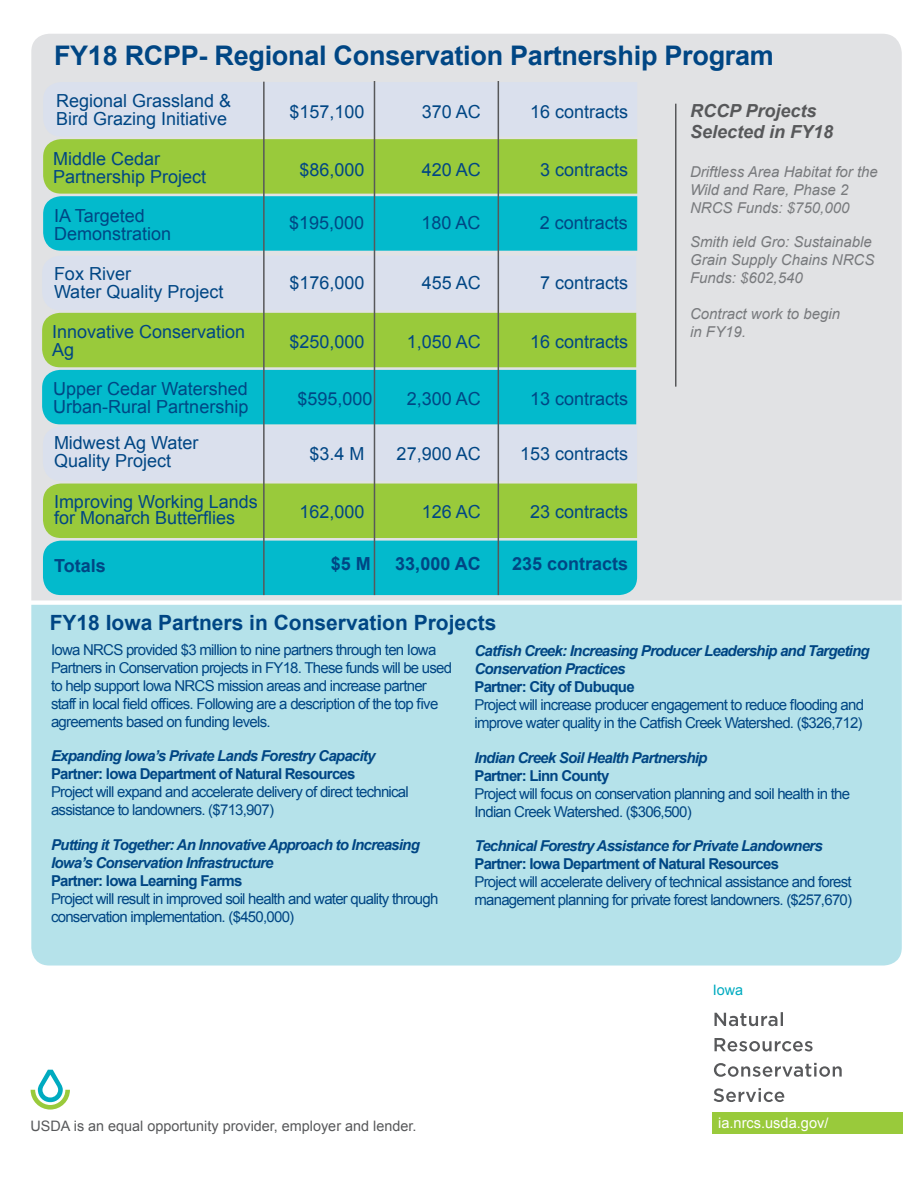
<style>
.page{position:relative;width:918px;height:1188px;background:#fff}
.page>*{position:absolute;margin:0;border:0;box-sizing:border-box;transform-origin:0 0}
.t1{font:700 27px "Arial";letter-spacing:-.01em;color:#004684}
.t2{font:700 21px "Arial";color:#004684}
.thin_table_labels{font:18px/18px "Arial";color:#004684}
.thin_table_labels-2{font:700 18px "Arial";color:#004684}
.Body_Text{font:italic 700 18px/21px "Arial";color:#57585a}
.Body_Text-2{font:15px/18px "Arial";letter-spacing:-.05em;color:#004684}
.Body_Text-3{font:italic 15px/18px "Arial";color:#787a7d}
.t3{font:14.55px "Arial";color:#fff}
.t4{font:14.4px "Arial";color:#57585a}
.t5{font:14.4px "Arial";color:#00abc0}
.s1{font-weight:700;font-style:italic}
.s2{font-weight:700}
</style>
<div class="page">
<div style="left:713px;top:1112px;width:190px;height:22px;background:#99ca3b"></div>
<svg style="left:714px;top:1088px;width:70px;height:14px"></svg>
<svg style="left:714px;top:1063px;width:128px;height:14px"></svg>
<svg style="left:715px;top:1038px;width:98px;height:14px"></svg>
<svg style="left:715px;top:1012px;width:68px;height:14px"></svg>
<svg style="left:31px;top:1070px;width:39px;height:40px"></svg>
<div style="left:31px;top:605px;width:871px;height:361px;background:#b5e2ea"></div>
<div style="left:31px;top:34px;width:871px;height:566px;background:#e1e2e4"></div>
<hr style="left:675px;top:104px;width:1px;height:283px;background:#57585a">
<svg style="left:42px;top:82px;width:595px;height:513px;background:#81cca9"></svg>
<hr style="left:263px;top:82px;width:2px;height:513px;background:#57585a">
<hr style="left:374px;top:81px;width:1px;height:514px;background:#57585a">
<hr style="left:498px;top:81px;width:1px;height:514px;background:#57585a">
<p class="t1" style="left:54px;top:37px;width:721px">FY18 RCPP- Regional Conservation Partnership Program</p>
<p class="Body_Text" style="left:690px;top:101px;width:145px">RCCP Projects<br>Selected in FY18</p>
<p class="Body_Text-3" style="left:690px;top:163px;width:189px">Driftless Area Habitat for the<br>Wild and Rare, Phase 2<br>NRCS Funds: $750,000</p>
<p class="Body_Text-3" style="left:690px;top:233px;width:186px">Smith ield Gro: Sustainable<br>Grain Supply Chains NRCS<br>Funds: $602,540</p>
<p class="Body_Text-3" style="left:690px;top:305px;width:152px">Contract work to begin in FY19.</p>
<p class="thin_table_labels" style="left:56px;top:92px;width:177px">Regional Grassland &amp;<br>Bird Grazing Initiative</p>
<p class="thin_table_labels" style="left:53px;top:150px;width:155px">Middle Cedar<br>Partnership Project</p>
<p class="thin_table_labels" style="left:289px;top:103px;width:77px">$157,100</p>
<p class="thin_table_labels" style="left:530px;top:103px;width:100px">16 contracts</p>
<p class="thin_table_labels" style="left:422px;top:103px;width:61px">370 AC</p>
<p class="thin_table_labels" style="left:299px;top:161px;width:67px">$86,000</p>
<p class="thin_table_labels" style="left:540px;top:161px;width:90px">3 contracts</p>
<p class="thin_table_labels" style="left:422px;top:161px;width:61px">420 AC</p>
<p class="thin_table_labels" style="left:421px;top:213px;width:61px">180 AC</p>
<p class="thin_table_labels" style="left:54px;top:207px;width:119px">IA Targeted<br>Demonstration</p>
<p class="thin_table_labels" style="left:289px;top:213px;width:77px">$195,000</p>
<p class="thin_table_labels" style="left:540px;top:213px;width:90px">2 contracts</p>
<p class="thin_table_labels" style="left:54px;top:265px;width:171px">Fox River<br>Water Quality Project</p>
<p class="thin_table_labels" style="left:52px;top:323px;width:195px">Innovative Conservation<br>Ag</p>
<p class="thin_table_labels" style="left:289px;top:274px;width:77px">$176,000</p>
<p class="thin_table_labels" style="left:540px;top:274px;width:90px">7 contracts</p>
<p class="thin_table_labels" style="left:422px;top:274px;width:61px">455 AC</p>
<p class="thin_table_labels" style="left:289px;top:333px;width:77px">$250,000</p>
<p class="thin_table_labels" style="left:530px;top:333px;width:100px">16 contracts</p>
<p class="thin_table_labels" style="left:407px;top:333px;width:76px">1,050 AC</p>
<p class="thin_table_labels" style="left:53px;top:380px;width:197px">Upper Cedar Watershed<br>Urban-Rural Partnership</p>
<p class="thin_table_labels" style="left:298px;top:389px;width:77px">$595,000</p>
<p class="thin_table_labels" style="left:530px;top:389px;width:100px">13 contracts</p>
<p class="thin_table_labels" style="left:54px;top:434px;width:146px">Midwest Ag Water<br>Quality Project</p>
<p class="thin_table_labels" style="left:54px;top:494px;width:205px;line-height:16.5px">Improving Working Lands for Monarch Butterflies</p>
<p class="thin_table_labels" style="left:407px;top:389px;width:76px">2,300 AC</p>
<p class="thin_table_labels" style="left:310px;top:445px;width:57px">$3.4 M</p>
<p class="thin_table_labels" style="left:520px;top:445px;width:110px">153 contracts</p>
<p class="thin_table_labels" style="left:397px;top:445px;width:86px">27,900 AC</p>
<p class="thin_table_labels" style="left:422px;top:503px;width:61px">126 AC</p>
<p class="thin_table_labels-2" style="left:395px;top:552px;width:87px">33,000 AC</p>
<p class="thin_table_labels-2" style="left:512px;top:552px;width:118px">235 contracts</p>
<p class="thin_table_labels" style="left:299px;top:503px;width:67px">162,000</p>
<p class="thin_table_labels" style="left:530px;top:503px;width:100px">23 contracts</p>
<p class="thin_table_labels-2" style="left:54px;top:553px;width:53px">Totals</p>
<p class="thin_table_labels-2" style="left:331px;top:552px;width:42px">$5 M</p>
<p class="t2" style="left:50px;top:609px;width:448px">FY18 Iowa Partners in Conservation Projects</p>
<p class="Body_Text-2" style="left:51px;top:641px;width:403px">Iowa NRCS provided $3 million to nine partners through ten Iowa Partners in Conservation projects in FY18. These funds will be used to help support Iowa NRCS mission areas and increase partner staff in local field offices. Following are a description of the top five agreements based on funding levels.</p>
<p class="Body_Text-2" style="left:51px;top:747px;width:359px"><span class="s1">Expanding Iowa’s Private Lands Forestry Capacity </span><span class="s2">Partner: Iowa Department of Natural Resources<br></span>Project will expand and accelerate delivery of direct technical assistance to landowners. ($713,907)</p>
<p class="Body_Text-2" style="left:51px;top:836px;width:389px"><span class="s1">Putting it Together: An Innovative Approach to Increasing Iowa’s Conservation Infrastructure<br></span><span class="s2">Partner: Iowa Learning Farms<br></span>Project will result in improved soil health and water quality through conservation implementation. ($450,000)</p>
<p class="Body_Text-2" style="left:474px;top:642px;width:397px"><span class="s1">Catfish Creek: Increasing Producer Leadership and Targeting Conservation Practices<br></span><span class="s2">Partner: City of Dubuque<br></span>Project will increase producer engagement to reduce flooding and improve water quality in the Catfish Creek Watershed. ($326,712)</p>
<p class="Body_Text-2" style="left:474px;top:749px;width:377px"><span class="s1">Indian Creek Soil Health Partnership<br></span><span class="s2">Partner: Linn County<br></span>Project will focus on conservation planning and soil health in the Indian Creek Watershed. ($306,500)</p>
<p class="Body_Text-2" style="left:474px;top:837px;width:379px"><span class="s1">Technical Forestry Assistance for Private Landowners </span><span class="s2">Partner: Iowa Department of Natural Resources<br></span>Project will accelerate delivery of technical assistance and forest management planning for private forest landowners. ($257,670)</p>
<p class="t5" style="left:713px;top:981px;width:32px">Iowa</p>
<p class="t4" style="left:31px;top:1117px;width:387px">USDA is an equal opportunity provider, employer and lender.</p>
<p class="t3" style="left:718px;top:1114px;width:112px">ia.nrcs.usda.gov/</p>
</div>
